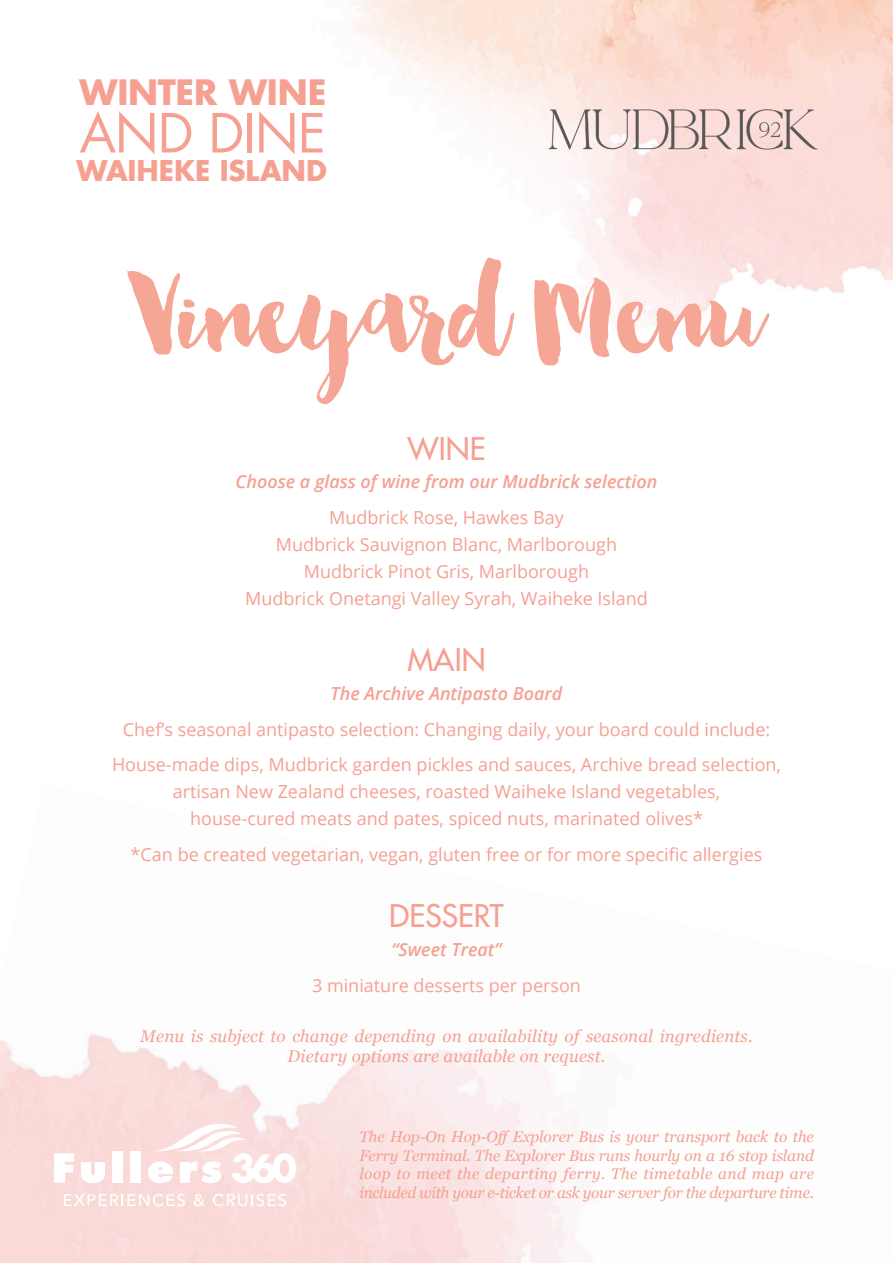
<style>
.page{position:relative;width:893px;height:1263px;background:#fff}
.page>*{position:absolute;margin:0;border:0;box-sizing:border-box;transform-origin:0 0}
.t1{font:121.65px "Bonjour";color:#f5a694}
.t2{font:52.5px "Futura Std";letter-spacing:-.015em;color:#f6a092}
.t3{font:700 34.05px "Futura Std";letter-spacing:-.005em;color:#f6a092}
.t4{font:500 30.45px "Futura Std";color:#f6a092}
.t5{font:700 27.75px "Futura Std";letter-spacing:-.005em;color:#f6a092}
.t6{font:18px/27px "Open Sans";color:#f6a092;text-align:center}
.t7{font:italic 600 18px "Open Sans";color:#f6a092}
.t8{font:italic 16.95px/20.4px "Georgia";letter-spacing:.01em;color:#f6a092;text-align:center}
.t9{font:italic 15.45px/18.6px "Georgia";letter-spacing:-.02em;color:#f6a092;text-align:justify}
</style>
<div class="page">
<img style="left:543px;top:97px;width:279px;height:63px">
<svg style="left:54px;top:1153px;width:20px;height:30px"></svg>
<svg style="left:81px;top:1162px;width:24px;height:21px"></svg>
<svg style="left:64px;top:1194px;width:121px;height:12px"></svg>
<svg style="left:194px;top:1194px;width:11px;height:12px"></svg>
<svg style="left:213px;top:1194px;width:73px;height:12px"></svg>
<svg style="left:148px;top:1122px;width:148px;height:61px"></svg>
<p class="t3" style="left:79px;top:70px;width:249px">WINTER WINE</p>
<p class="t2" style="left:79px;top:100px;width:248px">AND DINE</p>
<p class="t5" style="left:77px;top:152px;width:252px">WAIHEKE ISLAND</p>
<p class="t1" style="left:128px;top:248px;width:638px">Vineyard Menu</p>
<p class="t4" style="left:407px;top:429px;width:80px">WINE</p>
<p class="t7" style="left:236px;top:470px;width:423px">Choose a glass of wine from our Mudbrick selection</p>
<p class="t6" style="left:245px;top:503px;width:404px">Mudbrick Rose, Hawkes Bay<br>Mudbrick Sauvignon Blanc, Marlborough Mudbrick Pinot Gris, Marlborough<br>Mudbrick Onetangi Valley Syrah, Waiheke Island</p>
<p class="t4" style="left:407px;top:641px;width:80px">MAIN</p>
<p class="t7" style="left:331px;top:681px;width:233px">The Archive Antipasto Board</p>
<p class="t6" style="left:123px;top:715px;width:649px">Chef’s seasonal antipasto selection: Changing daily, your board could include:</p>
<p class="t6" style="left:112px;top:751px;width:670px">House-made dips, Mudbrick garden pickles and sauces, Archive bread selection, artisan New Zealand cheeses, roasted Waiheke Island vegetables,<br>house-cured meats and pates, spiced nuts, marinated olives*</p>
<p class="t6" style="left:131px;top:840px;width:633px">*Can be created vegetarian, vegan, gluten free or for more specific allergies</p>
<p class="t4" style="left:389px;top:897px;width:116px">DESSERT</p>
<p class="t7" style="left:391px;top:937px;width:112px">“Sweet Treat”</p>
<p class="t6" style="left:312px;top:971px;width:270px">3 miniature desserts per person</p>
<p class="t8" style="left:140px;top:1026px;width:614px">Menu is subject to change depending on availability of seasonal ingredients.<br>Dietary options are available on request.</p>
<p class="t9" style="left:359px;top:1127px;width:456px">The Hop-On Hop-OffExplorer Bus is your transport back to the Ferry Terminal. The Explorer Bus runs hourly on a 16 stop island loop to meet the departing ferry. The timetable and map are included with your e-ticket or ask your server for the departure time.</p>
</div>
